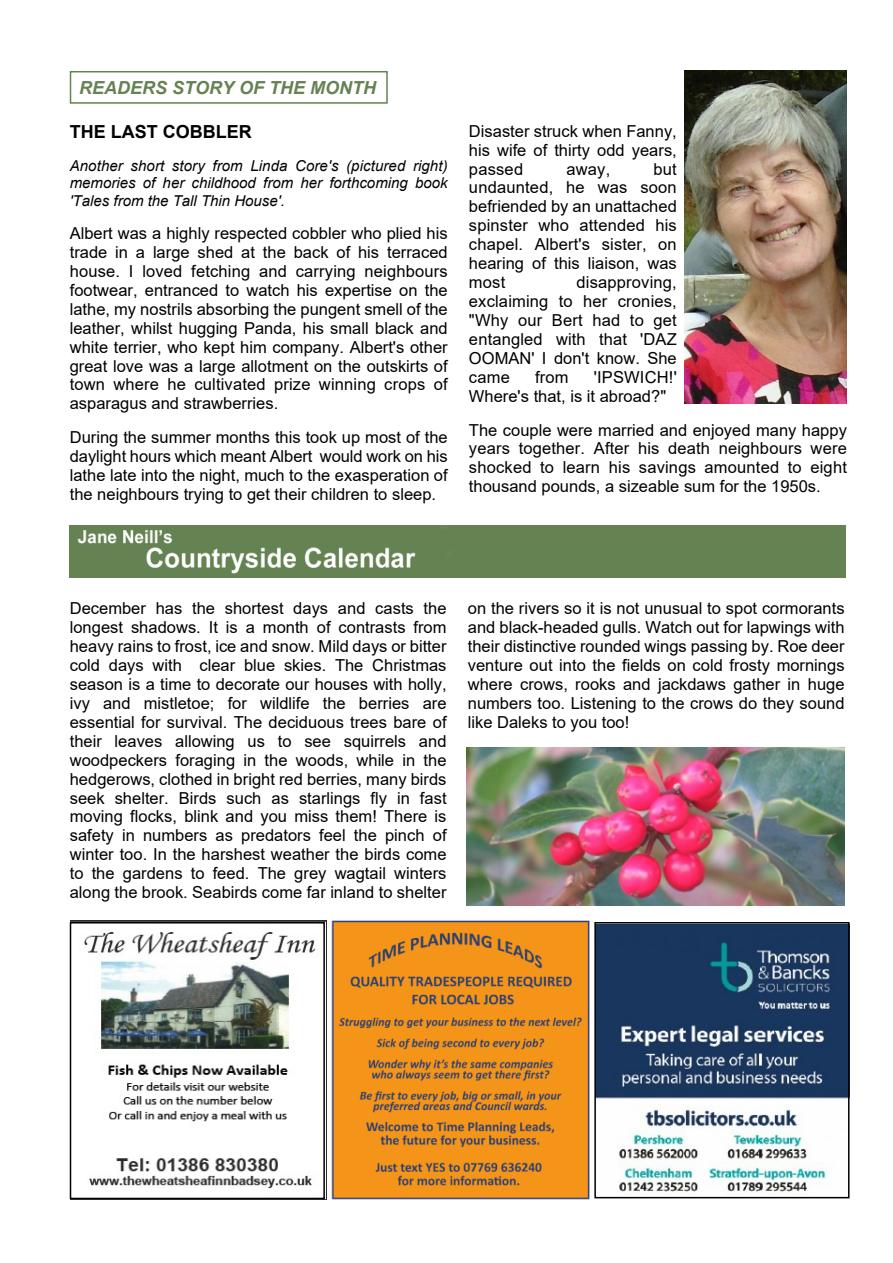
<style>
.page{position:relative;width:893px;height:1263px;background:#fff}
.page>*{position:absolute;margin:0;border:0;box-sizing:border-box;transform-origin:0 0}
.t1{font:italic 700 18px "Arial";color:#658252}
.t2{font:700 18px "Arial";color:#000}
.t3{font:16.5px/18.9px "Arial";color:#000;text-align:justify}
.t4{font:italic 15px/17.2px "Arial";color:#000;text-align:justify}
</style>
<div class="page">
<img style="left:597px;top:923px;width:253px;height:275px">
<div style="left:594px;top:922px;width:255px;height:276px;border:2px solid #000"></div>
<img style="left:69px;top:525px;width:776px;height:53px">
<img style="left:331px;top:920px;width:259px;height:280px">
<img style="left:70px;top:921px;width:256px;height:267px">
<div style="left:70px;top:922px;width:255px;height:277px;border:2px solid #000"></div>
<img style="left:685px;top:71px;width:162px;height:332px">
<div style="left:70px;top:71px;width:318px;height:33px;border:2px solid #658252"></div>
<img style="left:467px;top:748px;width:378px;height:158px">
<p class="t1" style="left:79px;top:81px;width:299px">READERS STORY OF THE MONTH</p>
<p class="t2" style="left:70px;top:125px;width:184px">THE LAST COBBLER</p>
<p class="t4" style="left:70px;top:159px;width:379px">Another short story from Linda Core's (pictured right) memories of her childhood from her forthcoming book 'Tales from the Tall Thin House'.</p>
<p class="t3" style="left:70px;top:225px;width:379px">Albert was a highly respected cobbler who plied his trade in a large shed at the back of his terraced house. I loved fetching and carrying neighbours footwear, entranced to watch his expertise on the lathe, my nostrils absorbing the pungent smell of the leather, whilst hugging Panda, his small black and white terrier, who kept him company. Albert's other great love was a large allotment on the outskirts of town where he cultivated prize winning crops of asparagus and strawberries.</p>
<p class="t3" style="left:70px;top:430px;width:379px">During the summer months this took up most of the daylight hours which meant Albert would work on his lathe late into the night, much to the exasperation of the neighbours trying to get their children to sleep.</p>
<p class="t3" style="left:469px;top:123px;width:209px">Disaster struck when Fanny, his wife of thirty odd years, passed</p>
<p class="t3" style="left:469px;top:161px;width:209px;text-indent:185px">but undaunted, he was soon befriended by an unattached spinster who attended his chapel. Albert's sister, on hearing of this liaison, was most</p>
<p class="t3" style="left:566px;top:161px;width:45px">away,</p>
<p class="t3" style="left:469px;top:274px;width:209px;text-indent:108px">disapproving, exclaiming to her cronies, "Why our Bert had to get entangled with that 'DAZ OOMAN' I don't know. She came</p>
<p class="t3" style="left:469px;top:369px;width:209px;text-indent:125px">'IPSWICH!'<br>Where's that, is it abroad?"</p>
<p class="t3" style="left:469px;top:422px;width:379px">The couple were married and enjoyed many happy years together. After his death neighbours were shocked to learn his savings amounted to eight thousand pounds, a sizeable sum for the 1950s.</p>
<p class="t3" style="left:535px;top:369px;width:35px">from</p>
<p class="t3" style="left:70px;top:600px;width:378px">December has the shortest days and casts the longest shadows. It is a month of contrasts from heavy rains to frost, ice and snow. Mild days or bitter cold days with clear blue skies. The Christmas season is a time to decorate our houses with holly, ivy and mistletoe; for wildlife the berries are essential for survival. The deciduous trees bare of their leaves allowing us to see squirrels and woodpeckers foraging in the woods, while in the hedgerows, clothed in bright red berries, many birds seek shelter. Birds such as starlings fly in fast moving flocks, blink and you miss them! There is safety in numbers as predators feel the pinch of winter too. In the harshest weather the birds come to the gardens to feed. The grey wagtail winters along the brook. Seabirds come far inland to shelter</p>
<p class="t3" style="left:468px;top:600px;width:378px">on the rivers so it is not unusual to spot cormorants and black-headed gulls. Watch out for lapwings with their distinctive rounded wings passing by. Roe deer venture out into the fields on cold frosty mornings where crows, rooks and jackdaws gather in huge numbers too. Listening to the crows do they sound like Daleks to you too!</p>
</div>
